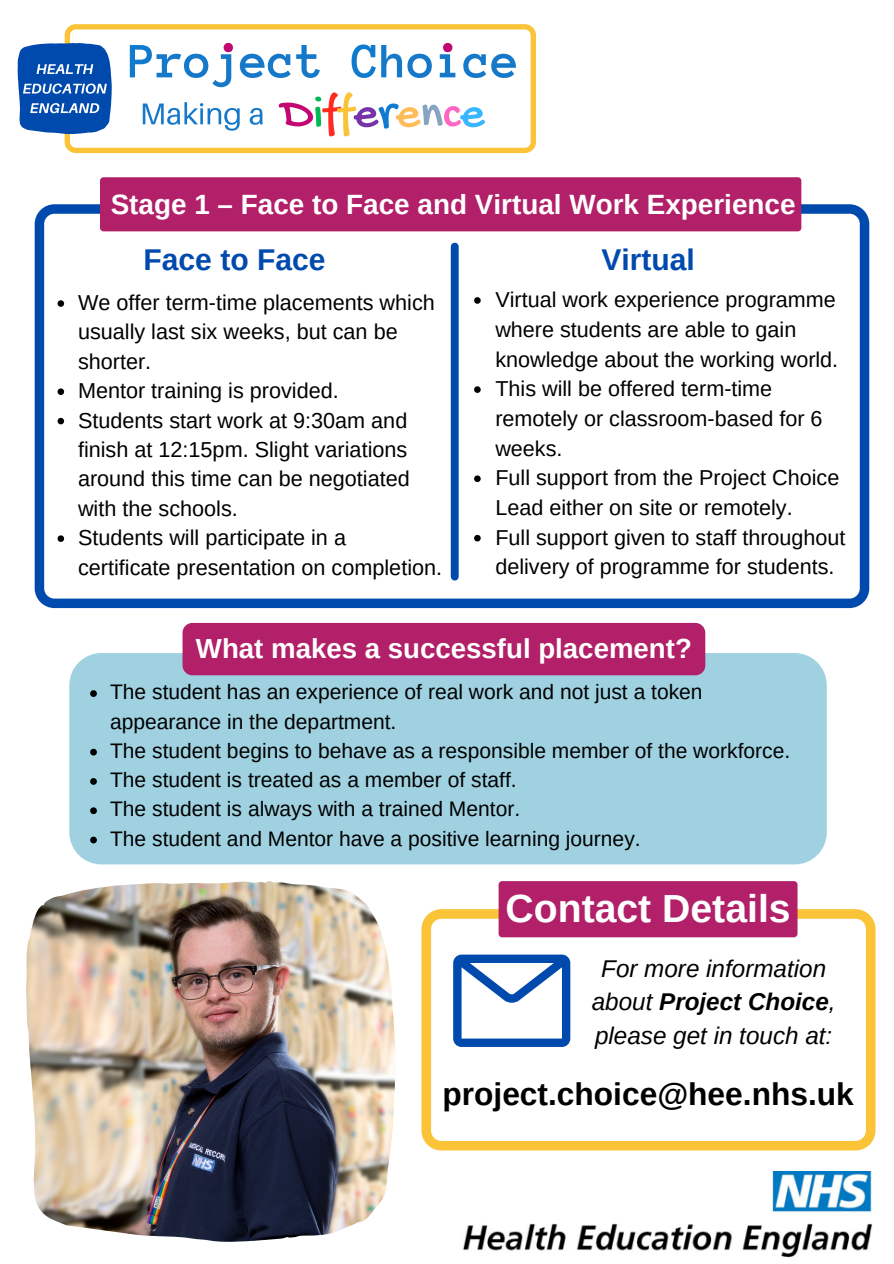
<style>
.page{position:relative;width:894px;height:1264px;background:#fff}
.page>*{position:absolute;margin:0;border:0;box-sizing:border-box;transform-origin:0 0}
.t1{font:700 39.15px "Arimo";color:#fff}
.t2{font:700 31.65px "Arimo";color:#000}
.t3{font:700 30px "Arimo";color:#004aad}
.t4{font:700 27.9px "Arimo";color:#fff}
.t5{font:700 27.6px "Arimo";color:#fff}
.t6{font:italic 24.3px/33.6px "Arimo";color:#000;text-align:center}
.t7{font:21.6px/29.4px "Arimo";color:#000}
.t8{font:21px/29.2px "Arimo";color:#000}
.s1{font-weight:700}
</style>
<div class="page">
<img style="left:463px;top:1171px;width:408px;height:87px">
<svg style="left:65px;top:24px;width:471px;height:129px"></svg>
<svg style="left:240px;top:54px;width:50px;height:24px"></svg>
<svg style="left:296px;top:45px;width:23px;height:33px"></svg>
<svg style="left:351px;top:44px;width:80px;height:34px"></svg>
<svg style="left:463px;top:54px;width:53px;height:24px"></svg>
<svg style="left:130px;top:43px;width:103px;height:44px"></svg>
<svg style="left:439px;top:43px;width:16px;height:34px"></svg>
<svg style="left:143px;top:102px;width:96px;height:29px"></svg>
<svg style="left:250px;top:108px;width:13px;height:17px"></svg>
<svg style="left:279px;top:92px;width:206px;height:44px"></svg>
<svg style="left:18px;top:43px;width:94px;height:91px;background:#2d6abb"></svg>
<svg style="left:421px;top:909px;width:454px;height:241px"></svg>
<div style="left:498px;top:881px;width:299px;height:56px;background:#b12068;border-radius:4px"></div>
<img style="left:26px;top:881px;width:369px;height:360px">
<div style="left:69px;top:653px;width:757px;height:211px;background:#9fd1e1;border-radius:32px"></div>
<div style="left:182px;top:623px;width:523px;height:52px;background:#b12068;border-radius:10px"></div>
<svg style="left:35px;top:204px;width:834px;height:404px"></svg>
<div style="left:100px;top:177px;width:701px;height:54px;background:#b12068;border-radius:4px"></div>
<svg style="left:90px;top:690px;width:7px;height:7px"></svg>
<svg style="left:90px;top:748px;width:7px;height:7px"></svg>
<svg style="left:90px;top:778px;width:7px;height:6px"></svg>
<svg style="left:90px;top:807px;width:7px;height:7px"></svg>
<svg style="left:90px;top:836px;width:7px;height:7px"></svg>
<div style="left:450px;top:246px;width:8px;height:330px;background:#004aad"></div>
<svg style="left:58px;top:300px;width:6px;height:7px"></svg>
<svg style="left:58px;top:388px;width:6px;height:7px"></svg>
<svg style="left:58px;top:418px;width:6px;height:6px"></svg>
<svg style="left:58px;top:535px;width:6px;height:7px"></svg>
<svg style="left:474px;top:297px;width:6px;height:7px"></svg>
<svg style="left:474px;top:386px;width:6px;height:7px"></svg>
<svg style="left:474px;top:475px;width:6px;height:7px"></svg>
<svg style="left:474px;top:535px;width:6px;height:6px"></svg>
<svg style="left:453px;top:954px;width:117px;height:92px"></svg>
<p class="t4" style="left:111px;top:188px;width:686px">Stage 1 – Face to Face and Virtual Work Experience</p>
<p class="t3" style="left:143px;top:243px;width:183px">Face to Face</p>
<p class="t3" style="left:601px;top:243px;width:95px">Virtual</p>
<p class="t7" style="left:495px;top:285px;width:344px">Virtual work experience programme where students are able to gain knowledge about the working world.</p>
<p class="t7" style="left:495px;top:374px;width:329px">This will be offered term-time remotely or classroom-based for 6 weeks.</p>
<p class="t7" style="left:495px;top:463px;width:345px">Full support from the Project Choice<br>Lead either on site or remotely.</p>
<p class="t7" style="left:495px;top:522px;width:351px">Full support given to staff throughout delivery of programme for students.</p>
<p class="t7" style="left:78px;top:288px;width:358px">We offer term-time placements which usually last six weeks, but can be shorter.</p>
<p class="t7" style="left:78px;top:376px;width:262px">Mentor training is provided.</p>
<p class="t7" style="left:78px;top:405px;width:333px;text-align:justify">Students start work at 9:30am and finish at 12:15pm. Slight variations around this time can be negotiated with the schools.</p>
<p class="t7" style="left:78px;top:523px;width:365px">Students will participate in a certificate presentation on completion.</p>
<p class="t5" style="left:196px;top:633px;width:497px">What makes a successful placement?</p>
<p class="t8" style="left:110px;top:677px;width:594px">The student has an experience of real work and not just a token appearance in the department.</p>
<p class="t8" style="left:110px;top:736px;width:681px">The student begins to behave as a responsible member of the workforce.</p>
<p class="t8" style="left:110px;top:765px;width:408px">The student is treated as a member of staff.</p>
<p class="t8" style="left:110px;top:794px;width:411px">The student is always with a trained Mentor.</p>
<p class="t8" style="left:110px;top:823px;width:532px">The student and Mentor have a positive learning journey.</p>
<p class="t1" style="left:505px;top:887px;width:286px">Contact Details</p>
<p class="t6" style="left:591px;top:951px;width:245px">For more information about <span class="s1">Project Choice</span>, please get in touch at:</p>
<p class="t2" style="left:442px;top:1076px;width:412px">project.choice@hee.nhs.uk</p>
</div>
